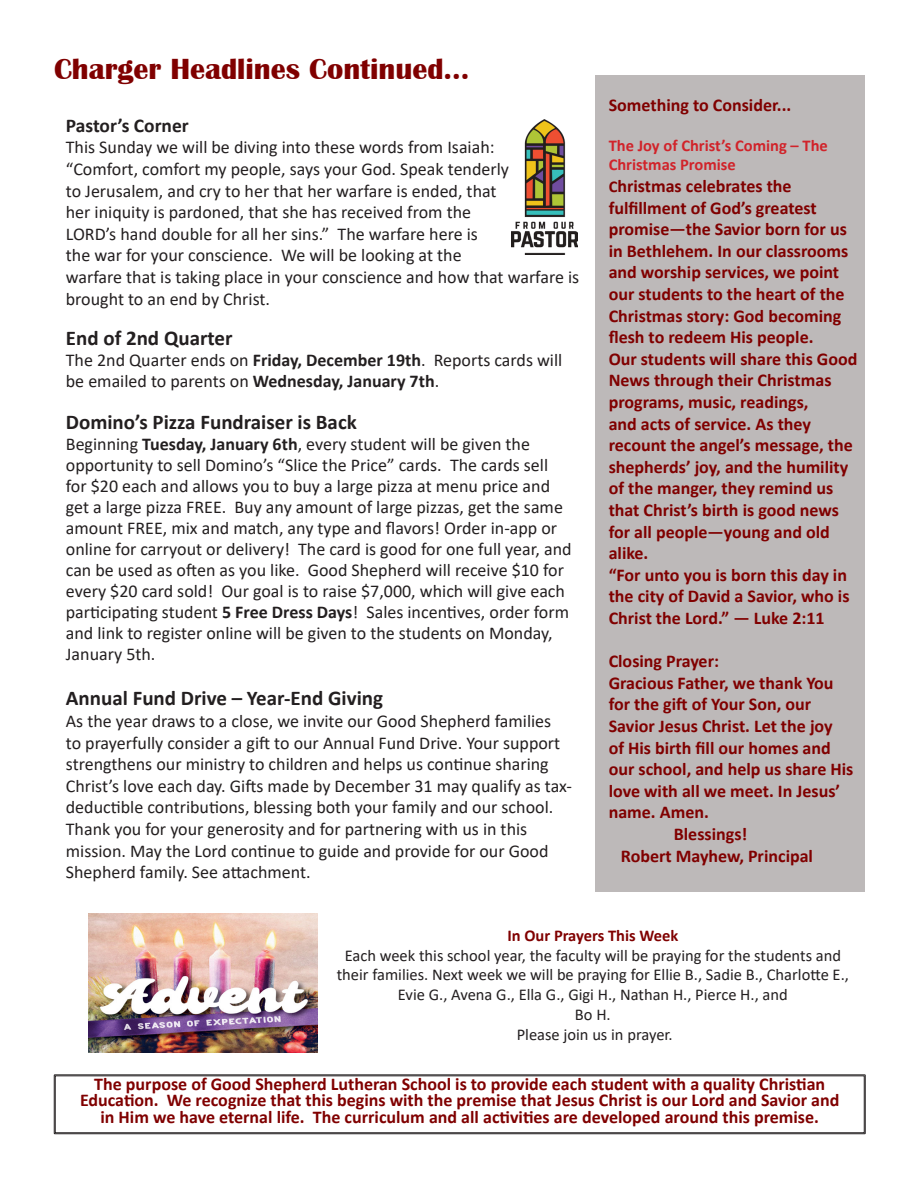
<style>
.page{position:relative;width:918px;height:1188px;background:#fff}
.page>*{position:absolute;margin:0;border:0;box-sizing:border-box;transform-origin:0 0}
.t1{font:700 30px "Britannic";color:#800000}
.t2{font:700 21px "Calibri";color:#231f20}
.t3{font:700 19.5px "Calibri";color:#231f20}
.t4{font:18px/21.6px "Calibri";color:#231f20}
.t5{font:700 18px/21.6px "Calibri";color:#800000}
.t6{font:16.5px/19.8px "Calibri";color:#231f20;text-align:center}
.t7{font:700 16.5px/19.8px "Calibri";color:#d1232a}
.s1{font-weight:700}
.s2{font-size:16.5px}
.s3{font-weight:700;color:#800000}
</style>
<div class="page">
<div style="left:595px;top:76px;width:270px;height:816px;background:#bdb9b9"></div>
<div style="left:54px;top:1075px;width:811px;height:59px;border:1px solid #231f20"></div>
<div style="left:55px;top:1076px;width:810px;height:57px;border:1px solid #231f20"></div>
<img style="left:512px;top:120px;width:65px;height:135px">
<img style="left:89px;top:914px;width:229px;height:139px">
<p class="t1" style="left:54px;top:52px;width:417px">Charger Headlines Continued...</p>
<p class="t3" style="left:66px;top:112px;width:124px">Pastor’s Corner</p>
<p class="t4" style="left:66px;top:136px;width:515px">This Sunday we will be diving into these words from Isaiah:<br>“Comfort, comfort my people, says your God. Speak tenderly<br>to Jerusalem, and cry to her that her warfare is ended, that<br>her iniquity is pardoned, that she has received from the<br>LORD’s hand double for all her sins.” The warfare here is<br>the war for your conscience. We will be looking at the<br>warfare that is taking place in your conscience and how that warfare is brought to an end by Christ.</p>
<p class="t2" style="left:66px;top:324px;width:168px">End of 2nd Quarter</p>
<p class="t4" style="left:66px;top:349px;width:498px;line-height:21px">The 2nd Quarter ends on <span class="s1">Friday, December 19th</span>. Reports cards will be emailed to parents on <span class="s1">Wednesday, January 7th</span>.</p>
<p class="t2" style="left:66px;top:408px;width:292px">Domino’s Pizza Fundraiser is Back</p>
<p class="t4" style="left:66px;top:433px;width:507px;line-height:21px">Beginning <span class="s1">Tuesday, January 6th</span>, every student will be given the opportunity to sell Domino’s “Slice the Price” cards. The cards sell for $20 each and allows you to buy a large pizza at menu price and get a large pizza FREE. Buy any amount of large pizzas, get the same amount FREE, mix and match, any type and flavors! Order in-app or online for carryout or delivery! The card is good for one full year, and can be used as often as you like. Good Shepherd will receive $10 for every $20 card sold! Our goal is to raise $7,000, which will give each participating student <span class="s1">5 Free Dress Days</span>! Sales incentives, order form and link to register online will be given to the students on Monday, January 5th.</p>
<p class="t2" style="left:66px;top:684px;width:319px">Annual Fund Drive – Year-End Giving</p>
<p class="t4" style="left:66px;top:710px;width:508px">As the year draws to a close, we invite our Good Shepherd families<br>to prayerfully consider a gift to our Annual Fund Drive. Your support strengthens our ministry to children and helps us continue sharing Christ’s love each day. Gifts made by December 31 may qualify as tax&shy;deductible contributions, blessing both your family and our school.<br>Thank you for your generosity and for partnering with us in this mission. May the Lord continue to guide and provide for our Good Shepherd family. See attachment.</p>
<p class="t5" style="left:609px;top:94px;width:184px">Something to Consider...</p>
<p class="t7" style="left:609px;top:135px;width:221px">The Joy of Christ’s Coming – The<br>Christmas Promise</p>
<p class="t5" style="left:609px;top:175px;width:241px"><span class="s2">C</span>hristmas celebrates the fulfillment of God’s greatest promise—the Savior born for us in Bethlehem. In our classrooms and worship services, we point our students to the heart of the<br>Christmas story: God becoming flesh to redeem His people.</p>
<p class="t5" style="left:609px;top:348px;width:250px">Our students will share this Good<br>News through their Christmas programs, music, readings,<br>and acts of service. As they recount the angel’s message, the shepherds’ joy, and the humility of the manger, they remind us that Christ’s birth is good news for all people—young and old alike.</p>
<p class="t5" style="left:609px;top:564px;width:242px">“For unto you is born this day in the city of David a Savior, who is<br>Christ the Lord.” — Luke 2:11</p>
<p class="t5" style="left:609px;top:650px;width:112px">Closing Prayer:</p>
<p class="t5" style="left:609px;top:672px;width:246px">Gracious Father, we thank You for the gift of Your Son, our<br>Savior Jesus Christ. Let the joy<br>of His birth fill our homes and our school, and help us share His love with all we meet. In Jesus’ name. Amen.</p>
<p class="t5" style="left:674px;top:823px;width:75px">Blessings!</p>
<p class="t5" style="left:621px;top:845px;width:194px">Robert Mayhew, Principal</p>
<p class="t6" style="left:337px;top:925px;width:514px"><span class="s3">In Our Prayers This Week<br></span>Each week this school year, the faculty will be praying for the students and their families. Next week we will be praying for Ellie B., Sadie B., Charlotte E.,</p>
<p class="t6" style="left:398px;top:984px;width:391px">Evie G., Avena G., Ella G., Gigi H., Nathan H., Pierce H., and</p>
<p class="t6" style="left:575px;top:1004px;width:37px">Bo H.</p>
<p class="t6" style="left:517px;top:1024px;width:158px">Please join us in prayer.</p>
<p class="t5" style="left:80px;top:1075px;width:761px;line-height:16.5px;text-align:center">The purpose of Good Shepherd Lutheran School is to provide each student with a quality Christian<br>Education. We recognize that this begins with the premise that Jesus Christ is our Lord and Savior and in Him we have eternal life. The curriculum and all activities are developed around this premise.</p>
</div>
